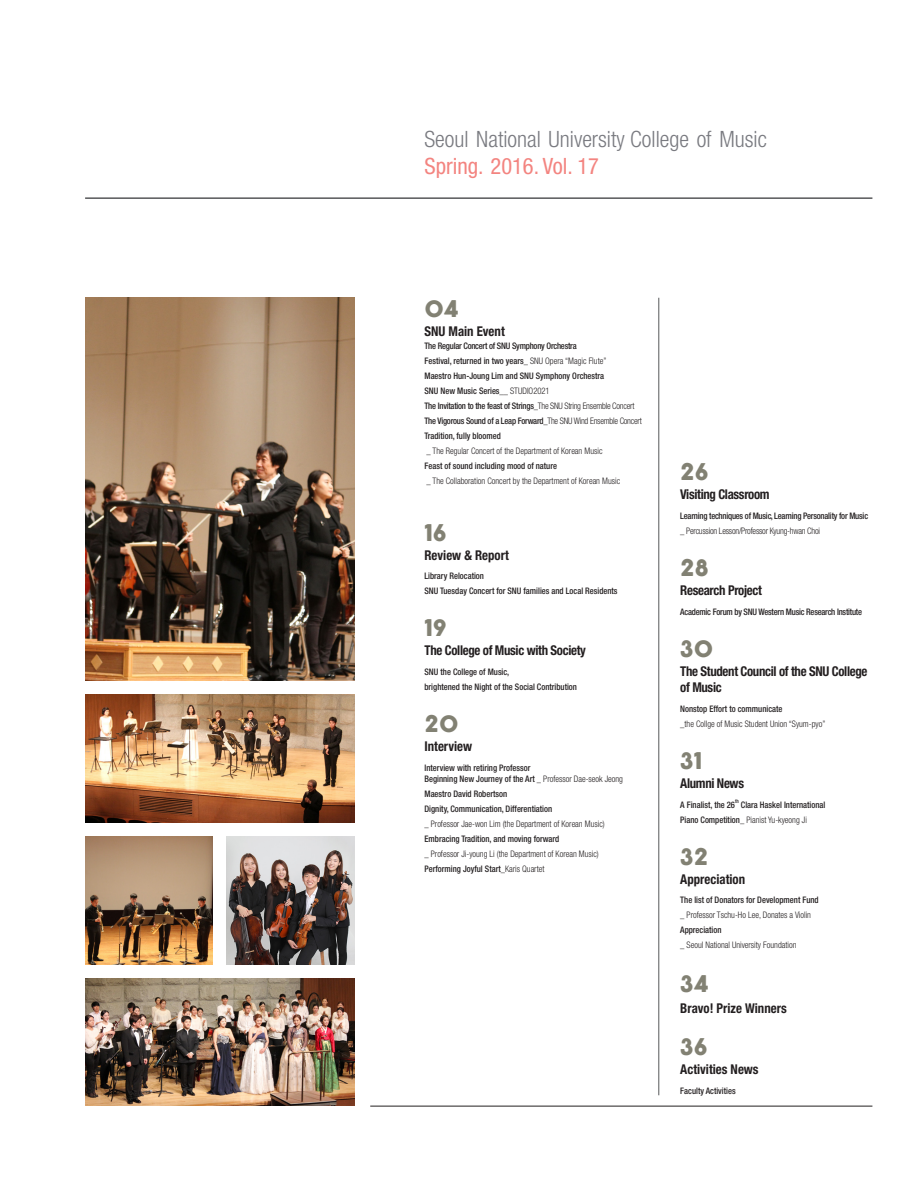
<style>
.page{position:relative;width:915px;height:1191px;background:#fff}
.page>*{position:absolute;margin:0;border:0;box-sizing:border-box;transform-origin:0 0}
.t1{font:300 condensed 22.5px "Helvetica Neue";color:#797a80}
.t2{font:22.5px "COCOGOOSE";color:#828173}
.t3{font:condensed 22.5px "Helvetica Neue";color:#f38480}
.t4{font:700 condensed 13.5px "Helvetica Neue";letter-spacing:-.025em;color:#231f20;scale:.95 1}
.t5{font:700 condensed 13.5px "Helvetica Neue";color:#231f20;scale:.95 1}
.t6{font:500 condensed 9px "Helvetica Neue";color:#231f20;scale:.95 1}
.t7{font:300 condensed 9px "Helvetica Neue";color:#231f20;scale:.95 1}
.t8{font:500 condensed 9px "Helvetica Neue";letter-spacing:-.025em;color:#231f20;scale:.95 1}
.t9{font:300 condensed 9px "Helvetica Neue";letter-spacing:-.025em;color:#231f20;scale:.95 1}
.t10{font:500 condensed 5.25px "Helvetica Neue";color:#231f20;scale:.95 1}
.s1{font-weight:300}
.s2{font-weight:500}
</style>
<div class="page">
<hr style="left:85px;top:197px;width:787px;height:2px;background:#57585a">
<hr style="left:370px;top:1105px;width:502px;height:1px;background:#231f20">
<hr style="left:658px;top:298px;width:1px;height:797px;background:#57585a">
<img style="left:85px;top:694px;width:269px;height:128px">
<img style="left:227px;top:836px;width:127px;height:128px">
<img style="left:85px;top:836px;width:128px;height:128px">
<img style="left:85px;top:978px;width:269px;height:127px">
<img style="left:85px;top:298px;width:269px;height:382px">
<p class="t1" style="left:424px;top:126px;width:344px">Seoul National University College of Music</p>
<p class="t3" style="left:424px;top:153px;width:176px">Spring. 2016. Vol. 17</p>
<p class="t2" style="left:424px;top:292px;width:36px">04</p>
<p class="t5" style="left:424px;top:323px;width:86px">SNU Main Event</p>
<p class="t8" style="left:424px;top:340px;width:162px">The Regular Concert of SNU Symphony Orchestra</p>
<p class="t6" style="left:424px;top:355px;width:193px">Festival, returned in two years<span class="s1">_ SNU Opera “Magic Flute”</span></p>
<p class="t6" style="left:424px;top:370px;width:190px">Maestro Hun-Joung Lim and SNU Symphony Orchestra</p>
<p class="t6" style="left:424px;top:385px;width:133px">SNU New Music Series_<span class="s1">_ STUDIO2021</span></p>
<p class="t8" style="left:424px;top:400px;width:222px">The Invitation to the feast of Strings_<span class="s1">The SNU String Ensemble Concert</span></p>
<p class="t8" style="left:424px;top:415px;width:230px">The Vigorous Sound of a Leap Forward_<span class="s1">The SNU Wind Ensemble Concert</span></p>
<p class="t6" style="left:424px;top:430px;width:82px">Tradition, fully bloomed</p>
<p class="t7" style="left:426px;top:445px;width:187px">_ The Regular Concert of the Department of Korean Music</p>
<p class="t6" style="left:424px;top:460px;width:141px">Feast of sound including mood of nature</p>
<p class="t7" style="left:426px;top:475px;width:205px">_ The Collaboration Concert by the Department of Korean Music</p>
<p class="t2" style="left:424px;top:515px;width:24px">16</p>
<p class="t5" style="left:424px;top:546px;width:90px">Review &amp; Report</p>
<p class="t6" style="left:424px;top:571px;width:64px">Library Relocation</p>
<p class="t6" style="left:424px;top:586px;width:205px">SNU Tuesday Concert for SNU families and Local Residents</p>
<p class="t2" style="left:424px;top:611px;width:24px">19</p>
<p class="t4" style="left:424px;top:642px;width:171px">The College of Music with Society</p>
<p class="t6" style="left:424px;top:666px;width:90px">SNU the College of Music,</p>
<p class="t6" style="left:424px;top:681px;width:162px">brightened the Night of the Social Contribution</p>
<p class="t2" style="left:424px;top:707px;width:35px">20</p>
<p class="t5" style="left:424px;top:738px;width:52px">Interview</p>
<p class="t6" style="left:424px;top:762px;width:113px">Interview with retiring Professor</p>
<p class="t6" style="left:424px;top:773px;width:210px">Beginning New Journey of the Art <span class="s1">_ Professor Dae-seok Jeong</span></p>
<p class="t6" style="left:424px;top:788px;width:88px">Maestro David Robertson</p>
<p class="t6" style="left:424px;top:803px;width:136px">Dignity, Communication, Differentiation</p>
<p class="t7" style="left:424px;top:818px;width:191px">_ Professor Jae-won Lim (the Department of Korean Music)</p>
<p class="t6" style="left:424px;top:833px;width:143px">Embracing Tradition, and moving forward</p>
<p class="t7" style="left:424px;top:848px;width:185px">_ Professor Ji-young Li (the Department of Korean Music)</p>
<p class="t6" style="left:424px;top:863px;width:128px">Performing Joyful Start_<span class="s1">Karis Quartet</span></p>
<p class="t2" style="left:680px;top:455px;width:30px">26</p>
<p class="t4" style="left:680px;top:486px;width:96px">Visiting Classroom</p>
<p class="t8" style="left:680px;top:511px;width:199px">Learning techniques of Music, Learning Personality for Music</p>
<p class="t9" style="left:680px;top:526px;width:148px">_ Percussion Lesson/Professor Kyung-hwan Choi</p>
<p class="t2" style="left:680px;top:551px;width:30px">28</p>
<p class="t4" style="left:680px;top:582px;width:87px">Research Project</p>
<p class="t8" style="left:680px;top:606px;width:193px">Academic Forum by SNU Western Music Research Institute</p>
<p class="t2" style="left:680px;top:632px;width:34px">30</p>
<p class="t4" style="left:680px;top:663px;width:198px">The Student Council of the SNU College</p>
<p class="t4" style="left:680px;top:679px;width:45px">of Music</p>
<p class="t6" style="left:680px;top:703px;width:109px">Nonstop Effort to communicate</p>
<p class="t7" style="left:680px;top:718px;width:154px">_the Collge of Music Student Union “Syum-pyo”</p>
<p class="t2" style="left:680px;top:743px;width:23px">31</p>
<p class="t4" style="left:680px;top:775px;width:69px">Alumni News</p>
<p class="t6" style="left:680px;top:799px;width:59px">A Finalist, the 26</p>
<p class="t10" style="left:734px;top:798px;width:5px">th</p>
<p class="t6" style="left:740px;top:799px;width:90px">Clara Haskel International</p>
<p class="t7" style="left:680px;top:814px;width:135px"><span class="s2">Piano Competition</span>_ Pianist Yu-kyeong Ji</p>
<p class="t2" style="left:680px;top:839px;width:29px">32</p>
<p class="t5" style="left:680px;top:870px;width:70px">Appreciation</p>
<p class="t6" style="left:680px;top:895px;width:147px">The list of Donators for Development Fund</p>
<p class="t7" style="left:680px;top:910px;width:139px">_ Professor Tschu-Ho Lee, Donates a Violin</p>
<p class="t6" style="left:680px;top:925px;width:45px">Appreciation</p>
<p class="t7" style="left:680px;top:940px;width:124px">_ Seoul National University Foundation</p>
<p class="t2" style="left:680px;top:966px;width:30px">34</p>
<p class="t5" style="left:680px;top:999px;width:113px">Bravo! Prize Winners</p>
<p class="t2" style="left:680px;top:1030px;width:29px">36</p>
<p class="t5" style="left:680px;top:1061px;width:84px">Activities News</p>
<p class="t6" style="left:680px;top:1085px;width:60px">Faculty Activities</p>
</div>
